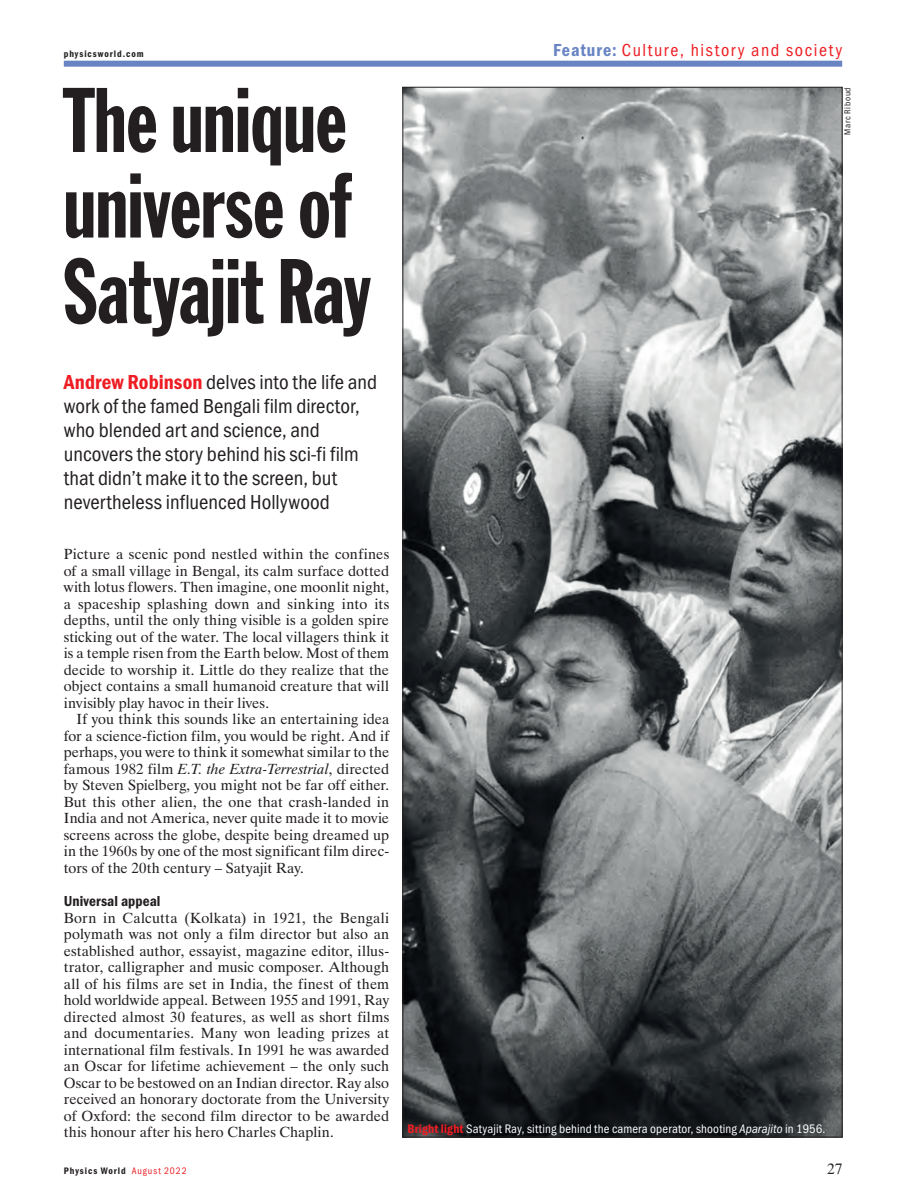
<style>
.page{position:relative;width:906px;height:1200px;background:#fff}
.page>*{position:absolute;margin:0;border:0;box-sizing:border-box;transform-origin:0 0}
.t1{font:90px/85.5px "Franklin Gothic Extra Cond";color:#231f20}
.t2{font:21px/24px "Franklin Got Cd Io P";color:#231f20}
.t3{font:18px "Franklin Got Cd Io P";letter-spacing:.09em;color:#ee1d23}
.t4{font:600 15px "Franklin Got Cd Io P";letter-spacing:.005em;color:#231f20}
.t5{font:15px "Dutch 801 BT";color:#231f20}
.t6{font:14.7px/16.5px "Dutch 801 BT";letter-spacing:.005em;color:#231f20;text-align:justify}
.t7{font:12.75px "Franklin Got Cd Io P";letter-spacing:.01em;color:#fff}
.t8{font:600 9.75px "Franklin Got Cd Io P";letter-spacing:.1em;color:#231f20}
.t9{font:9px "Franklin Got Cd Io P";letter-spacing:.07em;color:#231f20}
.s1{font-weight:600;color:#6984c3}
.s2{font-weight:600;color:#ee1d23}
.s3{font-style:italic}
.s4{font-weight:400;color:#ee1d23}
</style>
<div class="page">
<div style="left:64px;top:61px;width:778px;height:6px;background:#6984c3"></div>
<img style="left:405px;top:89px;width:435px;height:1045px">
<p class="t8" style="left:64px;top:48px;width:81px">physicsworld.com</p>
<p class="t3" style="left:553px;top:40px;width:291px"><span class="s1">Feature:</span> Culture, history and society</p>
<h1 class="t1" style="left:64px;top:77px;width:309px">The unique universe of<br>Satyajit Ray</h1>
<p class="t9" style="left:842px;top:135px;width:49px;rotate:-90deg">Marc Riboud</p>
<h2 class="t2" style="left:64px;top:370px;width:315px"><span class="s2">Andrew Robinson</span> delves into the life and work of the famed Bengali film director, who blended art and science, and uncovers the story behind his sci-fi film that didn’t make it to the screen, but nevertheless influenced Hollywood</h2>
<p class="t6" style="left:64px;top:545px;width:327px">Picture a scenic pond nestled within the confines of a small village in Bengal, its calm surface dotted with lotus flowers. Then imagine, one moonlit night, a spaceship splashing down and sinking into its depths, until the only thing visible is a golden spire sticking out of the water. The local villagers think it is a temple risen from the Earth below. Most of them decide to worship it. Little do they realize that the object contains a small humanoid creature that will invisibly play havoc in their lives.</p>
<p class="t6" style="left:64px;top:710px;width:327px;text-indent:13px">If you think this sounds like an entertaining idea for a science-fiction film, you would be right. And if perhaps, you were to think it somewhat similar to the famous 1982 film <span class="s3">E.T. the Extra-Terrestrial</span>, directed by Steven Spielberg, you might not be far off either.<br>But this other alien, the one that crash-landed in India and not America, never quite made it to movie screens across the globe, despite being dreamed up in the 1960s by one of the most significant film direc&shy;tors of the 20th century – Satyajit Ray.</p>
<p class="t4" style="left:64px;top:892px;width:98px">Universal appeal</p>
<p class="t6" style="left:64px;top:908px;width:327px">Born in Calcutta (Kolkata) in 1921, the Bengali polymath was not only a film director but also an established author, essayist, magazine editor, illus&shy;trator, calligrapher and music composer. Although all of his films are set in India, the finest of them hold worldwide appeal. Between 1955 and 1991, Ray directed almost 30 features, as well as short films and documentaries. Many won leading prizes at international film festivals. In 1991 he was awarded an Oscar for lifetime achievement – the only such Oscar to be bestowed on an Indian director. Ray also received an honorary doctorate from the University of Oxford: the second film director to be awarded this honour after his hero Charles Chaplin.</p>
<p class="t7" style="left:407px;top:1121px;width:419px"><span class="s2">Bright light</span> Satyajit Ray, sitting behind the camera operator, shooting <span class="s3">Aparajito</span> in 1956.</p>
<p class="t8" style="left:64px;top:1165px;width:124px">Physics World <span class="s4">August 2022</span></p>
<p class="t5" style="left:827px;top:1159px;width:17px">27</p>
</div>
